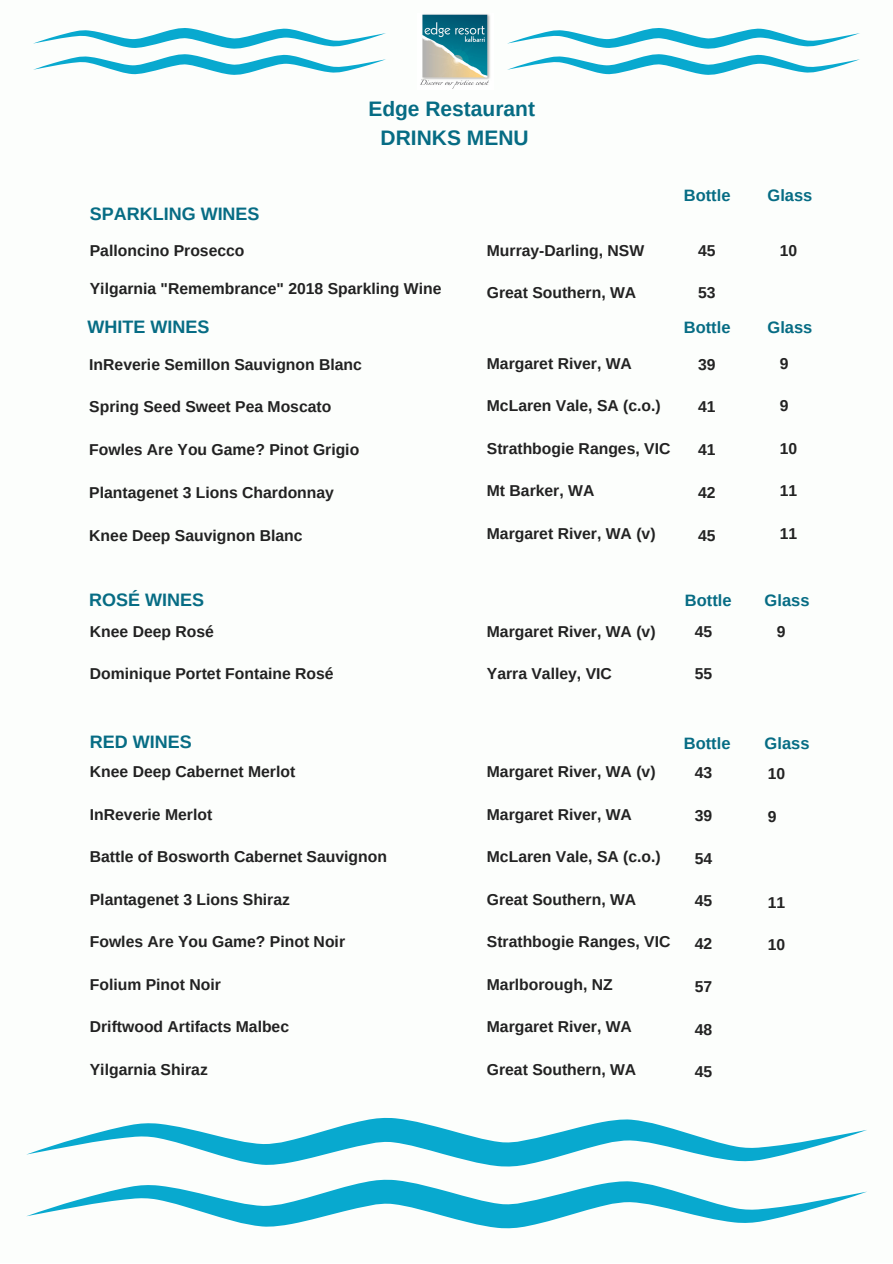
<style>
.page{position:relative;width:893px;height:1264px;background:#fff}
.page>*{position:absolute;margin:0;border:0;box-sizing:border-box;transform-origin:0 0}
.t1{font:700 21px/29.2px "Arimo";color:#066c84;text-align:center}
.t2{font:700 18px "Arimo";color:#066c84}
.t3{font:700 16.5px "Arimo";color:#066c84}
.t4{font:700 15.75px "Arimo";color:#222}
</style>
<div class="page">
<img style="left:420px;top:14px;width:70px;height:75px">
<svg style="left:33px;top:28px;width:353px;height:47px"></svg>
<svg style="left:507px;top:28px;width:353px;height:47px"></svg>
<svg style="left:26px;top:1117px;width:841px;height:49px"></svg>
<svg style="left:26px;top:1179px;width:841px;height:49px"></svg>
<h1 class="t1" style="left:368px;top:94px;width:168px">Edge Restaurant<br>DRINKS MENU</h1>
<p class="t2" style="left:90px;top:203px;width:171px">SPARKLING WINES</p>
<p class="t4" style="left:90px;top:242px;width:156px">Palloncino Prosecco</p>
<p class="t4" style="left:90px;top:280px;width:353px">Yilgarnia "Remembrance" 2018 Sparkling Wine</p>
<p class="t2" style="left:88px;top:316px;width:123px">WHITE WINES</p>
<p class="t4" style="left:89px;top:355px;width:274px">InReverie Semillon Sauvignon Blanc</p>
<p class="t4" style="left:89px;top:398px;width:244px">Spring Seed Sweet Pea Moscato</p>
<p class="t4" style="left:89px;top:441px;width:271px">Fowles Are You Game? Pinot Grigio</p>
<p class="t4" style="left:89px;top:483px;width:246px">Plantagenet 3 Lions Chardonnay</p>
<p class="t4" style="left:89px;top:526px;width:215px">Knee Deep Sauvignon Blanc</p>
<p class="t3" style="left:683px;top:186px;width:48px">Bottle</p>
<p class="t3" style="left:767px;top:186px;width:46px">Glass</p>
<p class="t4" style="left:487px;top:242px;width:159px">Murray-Darling, NSW</p>
<p class="t4" style="left:487px;top:284px;width:151px">Great Southern, WA</p>
<p class="t4" style="left:487px;top:354px;width:147px">Margaret River, WA</p>
<p class="t4" style="left:487px;top:397px;width:175px">McLaren Vale, SA (c.o.)</p>
<p class="t4" style="left:487px;top:439px;width:185px">Strathbogie Ranges, VIC</p>
<p class="t4" style="left:487px;top:482px;width:109px">Mt Barker, WA</p>
<p class="t4" style="left:487px;top:524px;width:170px">Margaret River, WA (v)</p>
<p class="t4" style="left:698px;top:242px;width:19px">45</p>
<p class="t4" style="left:698px;top:284px;width:19px">53</p>
<p class="t3" style="left:683px;top:318px;width:48px">Bottle</p>
<p class="t4" style="left:698px;top:355px;width:19px">39</p>
<p class="t4" style="left:698px;top:398px;width:19px">41</p>
<p class="t4" style="left:698px;top:441px;width:19px">41</p>
<p class="t4" style="left:698px;top:483px;width:19px">42</p>
<p class="t4" style="left:698px;top:526px;width:19px">45</p>
<p class="t4" style="left:779px;top:242px;width:19px">10</p>
<p class="t3" style="left:767px;top:318px;width:46px">Glass</p>
<p class="t4" style="left:779px;top:354px;width:10px">9</p>
<p class="t4" style="left:779px;top:397px;width:10px">9</p>
<p class="t4" style="left:779px;top:439px;width:19px">10</p>
<p class="t4" style="left:779px;top:482px;width:19px">11</p>
<p class="t4" style="left:779px;top:524px;width:19px">11</p>
<p class="t2" style="left:89px;top:590px;width:116px">ROSÉ WINES</p>
<p class="t4" style="left:90px;top:622px;width:126px">Knee Deep Rosé</p>
<p class="t4" style="left:90px;top:665px;width:245px">Dominique Portet Fontaine Rosé</p>
<p class="t4" style="left:487px;top:622px;width:170px">Margaret River, WA (v)</p>
<p class="t4" style="left:487px;top:665px;width:126px">Yarra Valley, VIC</p>
<p class="t3" style="left:684px;top:591px;width:48px">Bottle</p>
<p class="t3" style="left:764px;top:591px;width:46px">Glass</p>
<p class="t4" style="left:694px;top:622px;width:19px">45</p>
<p class="t4" style="left:694px;top:665px;width:19px">55</p>
<p class="t4" style="left:776px;top:622px;width:10px">9</p>
<p class="t2" style="left:90px;top:731px;width:103px">RED WINES</p>
<p class="t4" style="left:90px;top:763px;width:207px">Knee Deep Cabernet Merlot</p>
<p class="t4" style="left:90px;top:805px;width:124px">InReverie Merlot</p>
<p class="t4" style="left:90px;top:848px;width:299px">Battle of Bosworth Cabernet Sauvignon</p>
<p class="t4" style="left:90px;top:890px;width:202px">Plantagenet 3 Lions Shiraz</p>
<p class="t4" style="left:90px;top:933px;width:257px">Fowles Are You Game? Pinot Noir</p>
<p class="t4" style="left:90px;top:975px;width:133px">Folium Pinot Noir</p>
<p class="t4" style="left:90px;top:1018px;width:201px">Driftwood Artifacts Malbec</p>
<p class="t4" style="left:90px;top:1060px;width:119px">Yilgarnia Shiraz</p>
<p class="t4" style="left:487px;top:763px;width:170px">Margaret River, WA (v)</p>
<p class="t4" style="left:487px;top:805px;width:147px">Margaret River, WA</p>
<p class="t4" style="left:487px;top:848px;width:175px">McLaren Vale, SA (c.o.)</p>
<p class="t4" style="left:487px;top:890px;width:151px">Great Southern, WA</p>
<p class="t4" style="left:487px;top:933px;width:185px">Strathbogie Ranges, VIC</p>
<p class="t4" style="left:487px;top:975px;width:127px">Marlborough, NZ</p>
<p class="t4" style="left:487px;top:1018px;width:147px">Margaret River, WA</p>
<p class="t4" style="left:487px;top:1060px;width:151px">Great Southern, WA</p>
<p class="t3" style="left:683px;top:734px;width:48px">Bottle</p>
<p class="t3" style="left:764px;top:734px;width:46px">Glass</p>
<p class="t4" style="left:694px;top:764px;width:19px">43</p>
<p class="t4" style="left:694px;top:806px;width:19px">39</p>
<p class="t4" style="left:694px;top:849px;width:19px">54</p>
<p class="t4" style="left:694px;top:892px;width:19px">45</p>
<p class="t4" style="left:694px;top:935px;width:19px">42</p>
<p class="t4" style="left:694px;top:977px;width:19px">57</p>
<p class="t4" style="left:694px;top:1020px;width:19px">48</p>
<p class="t4" style="left:694px;top:1063px;width:19px">45</p>
<p class="t4" style="left:767px;top:765px;width:19px">10</p>
<p class="t4" style="left:767px;top:807px;width:10px">9</p>
<p class="t4" style="left:767px;top:893px;width:19px">11</p>
<p class="t4" style="left:767px;top:936px;width:19px">10</p>
</div>
